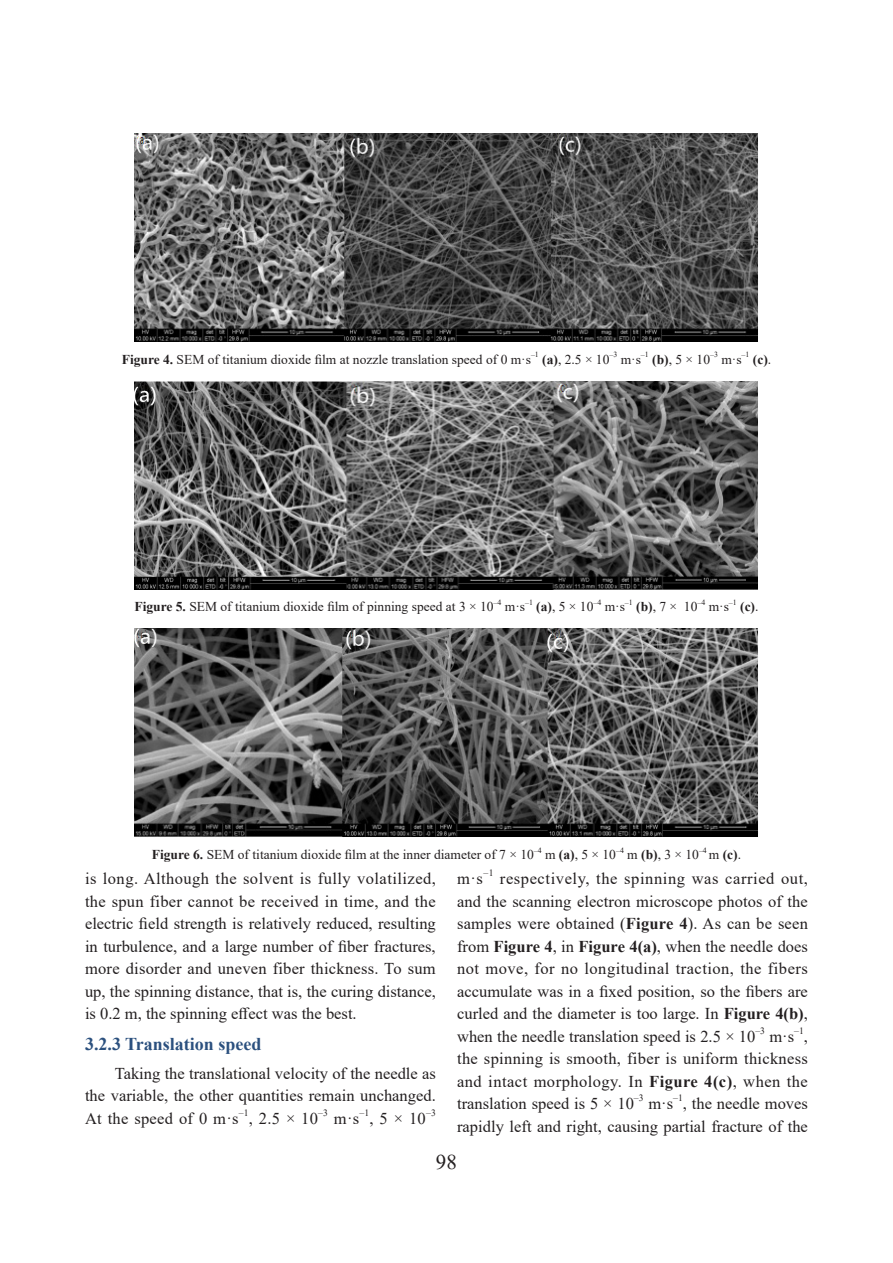
<style>
.page{position:relative;width:893px;height:1263px;background:#fff}
.page>*{position:absolute;margin:0;border:0;box-sizing:border-box;transform-origin:0 0}
.t1{font:21px "Times New Roman";color:#231f20}
.三级标题{font:700 18px "Times New Roman";color:#2b507e}
.正文{font:16.5px/22.5px "Times New Roman";color:#231f20;text-align:justify}
.图注{font:13.5px "Times New Roman";color:#231f20}
.图注-2{font:700 13.5px "Times New Roman";color:#231f20}
.正文-2{font:9.6px "Times New Roman";color:#231f20}
.图注-3{font:7.8px "Times New Roman";color:#231f20}
.s1{font-weight:700}
.s2{font-weight:400}
</style>
<div class="page">
<img style="left:135px;top:134px;width:623px;height:208px">
<img style="left:135px;top:382px;width:623px;height:207px">
<img style="left:135px;top:629px;width:623px;height:208px">
<p class="图注" style="left:122px;top:350px;width:411px"><span class="s1">Figure 4.</span> SEM of titanium dioxide film at nozzle translation speed of 0 m·s</p>
<p class="图注-3" style="left:531px;top:349px;width:9px">–1</p>
<p class="图注" style="left:542px;top:350px;width:69px"><span class="s1">(a)</span>, 2.5 × 10</p>
<p class="图注-3" style="left:609px;top:349px;width:9px">–3</p>
<p class="图注-3" style="left:641px;top:349px;width:9px">–1</p>
<p class="图注" style="left:652px;top:350px;width:59px"><span class="s1">(b)</span>, 5 × 10</p>
<p class="图注-3" style="left:710px;top:349px;width:9px">–3</p>
<p class="图注-3" style="left:742px;top:349px;width:9px">–1</p>
<p class="图注-2" style="left:753px;top:350px;width:20px">(c)<span class="s2">.</span></p>
<p class="图注" style="left:621px;top:350px;width:22px">m·s</p>
<p class="图注" style="left:721px;top:350px;width:22px">m·s</p>
<p class="图注" style="left:134px;top:597px;width:361px"><span class="s1">Figure 5.</span> SEM of titanium dioxide film of pinning speed at 3 × 10</p>
<p class="图注-3" style="left:494px;top:597px;width:9px">–4</p>
<p class="图注-3" style="left:525px;top:597px;width:9px">–1</p>
<p class="图注" style="left:536px;top:597px;width:59px"><span class="s1">(a)</span>, 5 × 10</p>
<p class="图注-3" style="left:593px;top:597px;width:9px">–4</p>
<p class="图注-3" style="left:625px;top:597px;width:9px">–1</p>
<p class="图注" style="left:636px;top:597px;width:63px"><span class="s1">(b)</span>, 7 × 10</p>
<p class="图注-3" style="left:697px;top:597px;width:9px">–4</p>
<p class="图注-3" style="left:729px;top:597px;width:9px">–1</p>
<p class="图注-2" style="left:740px;top:597px;width:20px">(c)<span class="s2">.</span></p>
<p class="图注" style="left:505px;top:597px;width:22px">m·s</p>
<p class="图注" style="left:605px;top:597px;width:22px">m·s</p>
<p class="图注" style="left:709px;top:597px;width:22px">m·s</p>
<p class="图注" style="left:152px;top:845px;width:383px"><span class="s1">Figure 6.</span> SEM of titanium dioxide film at the inner diameter of 7 × 10</p>
<p class="图注-3" style="left:534px;top:844px;width:9px">–4</p>
<p class="图注" style="left:545px;top:845px;width:72px">m <span class="s1">(a)</span>, 5 × 10</p>
<p class="图注-3" style="left:616px;top:844px;width:9px">–4</p>
<p class="图注" style="left:627px;top:845px;width:73px">m <span class="s1">(b)</span>, 3 × 10</p>
<p class="图注-3" style="left:699px;top:844px;width:9px">–4</p>
<p class="图注-2" style="left:709px;top:845px;width:34px"><span class="s2">m</span> (c)<span class="s2">.</span></p>
<p class="正文" style="left:85px;top:867px;width:352px">is long. Although the solvent is fully volatilized, the spun fiber cannot be received in time, and the electric field strength is relatively reduced, resulting in turbulence, and a large number of fiber fractures, more disorder and uneven fiber thickness. To sum up, the spinning distance, that is, the curing distance, is 0.2 m, the spinning effect was the best.</p>
<p class="三级标题" style="left:85px;top:1031px;width:178px">3.2.3 Translation speed</p>
<p class="正文" style="left:85px;top:1061px;width:352px;text-indent:30px">Taking the translational velocity of the needle as the variable, the other quantities remain unchanged.<br>At the speed of 0 m·s</p>
<p class="正文-2" style="left:239px;top:1106px;width:11px">–1</p>
<p class="正文" style="left:249px;top:1106px;width:71px">, 2.5 × 10</p>
<p class="正文-2" style="left:318px;top:1106px;width:11px">–3</p>
<p class="正文-2" style="left:359px;top:1106px;width:11px">–1</p>
<p class="正文" style="left:369px;top:1106px;width:58px">, 5 × 10</p>
<p class="正文-2" style="left:426px;top:1106px;width:11px">–3</p>
<p class="正文" style="left:334px;top:1106px;width:27px">m·s</p>
<p class="正文-2" style="left:484px;top:866px;width:11px">–1</p>
<p class="正文" style="left:457px;top:867px;width:352px;text-indent:43px">respectively, the spinning was carried out, and the scanning electron microscope photos of the samples were obtained (<span class="s1">Figure 4</span>). As can be seen from <span class="s1">Figure 4</span>, in <span class="s1">Figure 4(a)</span>, when the needle does not move, for no longitudinal traction, the fibers accumulate was in a fixed position, so the fibers are curled and the diameter is too large. In <span class="s1">Figure 4(b)</span>, when the needle translation speed is 2.5 × 10</p>
<p class="正文" style="left:457px;top:867px;width:27px">m·s</p>
<p class="正文-2" style="left:794px;top:1024px;width:11px">–1</p>
<p class="正文" style="left:457px;top:1024px;width:352px;text-indent:347px">, the spinning is smooth, fiber is uniform thickness and intact morphology. In <span class="s1">Figure 4(c)</span>, when the translation speed is 5 × 10</p>
<p class="正文-2" style="left:755px;top:1024px;width:11px">–3</p>
<p class="正文" style="left:769px;top:1024px;width:26px">m·s</p>
<p class="正文-2" style="left:673px;top:1091px;width:11px">–1</p>
<p class="正文" style="left:457px;top:1092px;width:352px;text-align:right">, the needle moves<br>rapidly left and right, causing partial fracture of the</p>
<p class="正文-2" style="left:634px;top:1091px;width:11px">–3</p>
<p class="正文" style="left:648px;top:1092px;width:26px">m·s</p>
<p class="t1" style="left:436px;top:1147px;width:22px">98</p>
</div>
